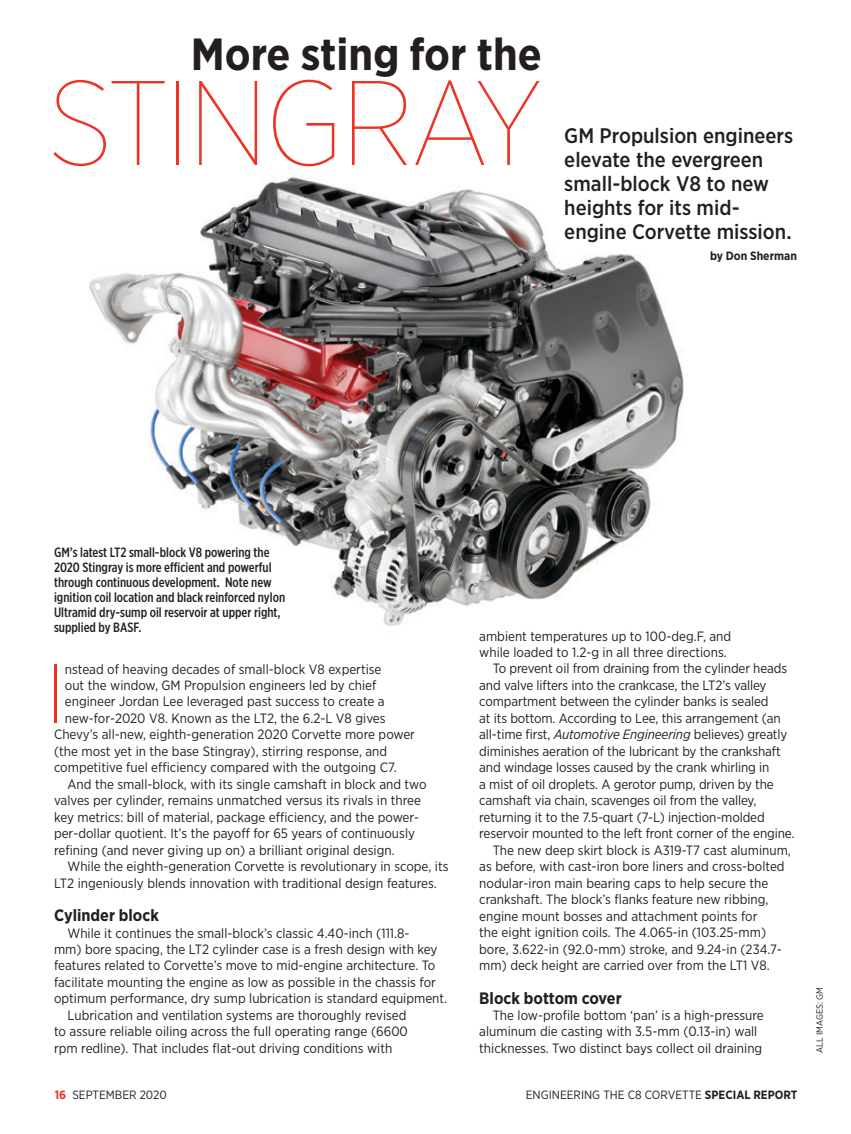
<style>
.page{position:relative;width:851px;height:1134px;background:#fff}
.page>*{position:absolute;margin:0;border:0;box-sizing:border-box;transform-origin:0 0}
.t1{font:100 120px "Gotham Narrow";letter-spacing:-.02em;color:#ee3224}
.t2{font:200 84.15px "Gotham Narrow";color:#ee3224}
.t3{font:700 45px "Gotham Narrow";color:#231f20}
.t4{font:500 21px/24px "Gotham Narrow";color:#231f20}
.t5{font:700 16.5px "Gotham Narrow";color:#231f20}
.t6{font:13.5px/16.5px "Gotham Narrow";color:#231f20}
.t7{font:500 13.5px/15px "Gotham X Narrow";color:#231f20}
.t8{font:12px "Gotham Narrow";color:#231f20}
.t9{font:700 12px "Gotham Narrow";color:#231f20}
.t10{font:9px "Gotham Narrow";color:#231f20}
.s1{font-style:italic}
.s2{font-weight:700;color:#ee3224}
.s3{font-weight:700}
</style>
<div class="page">
<img style="left:89px;top:176px;width:595px;height:450px">
<h3 class="t3" style="left:191px;top:26px;width:352px">More sting for the</h3>
<h1 class="t1" style="left:48px;top:51px;width:495px">STINGRAY</h1>
<h3 class="t4" style="left:564px;top:123px;width:230px">GM Propulsion engineers elevate the evergreen small-block V8 to new heights for its mid&shy;engine Corvette mission.</h3>
<p class="t9" style="left:710px;top:248px;width:88px">by Don Sherman</p>
<p class="t7" style="left:54px;top:544px;width:233px">GM’s latest LT2 small-block V8 powering the 2020 Stingray is more efficient and powerful through continuous development. Note new ignition coil location and black reinforced nylon Ultramid dry-sump oil reservoir at upper right, supplied by BASF.</p>
<h2 class="t2" style="left:46px;top:643px;width:21px">I</h2>
<p class="t6" style="left:65px;top:660px;width:318px">nstead of heaving decades of small-block V8 expertise</p>
<p class="t6" style="left:65px;top:677px;width:313px">out the window, GM Propulsion engineers led by chief</p>
<p class="t6" style="left:65px;top:693px;width:321px">engineer Jordan Lee leveraged past success to create a</p>
<p class="t6" style="left:65px;top:710px;width:322px">new-for-2020 V8. Known as the LT2, the 6.2-L V8 gives</p>
<p class="t6" style="left:54px;top:726px;width:362px">Chevy’s all-new, eighth-generation 2020 Corvette more power</p>
<p class="t6" style="left:54px;top:743px;width:335px">(the most yet in the base Stingray), stirring response, and</p>
<p class="t6" style="left:54px;top:759px;width:344px">competitive fuel efficiency compared with the outgoing C7.</p>
<p class="t6" style="left:68px;top:776px;width:360px">And the small-block, with its single camshaft in block and two</p>
<p class="t6" style="left:54px;top:792px;width:368px">valves per cylinder, remains unmatched versus its rivals in three</p>
<p class="t6" style="left:54px;top:809px;width:366px">key metrics: bill of material, package efficiency, and the power-</p>
<p class="t6" style="left:54px;top:825px;width:362px">per-dollar quotient. It’s the payoff for 65 years of continuously</p>
<p class="t6" style="left:54px;top:842px;width:342px">refining (and never giving up on) a brilliant original design.</p>
<p class="t6" style="left:68px;top:858px;width:382px">While the eighth-generation Corvette is revolutionary in scope, its</p>
<p class="t6" style="left:54px;top:875px;width:384px">LT2 ingeniously blends innovation with traditional design features.</p>
<p class="t5" style="left:54px;top:905px;width:106px">Cylinder block</p>
<p class="t6" style="left:68px;top:924px;width:343px">While it continues the small-block’s classic 4.40-inch (111.8-</p>
<p class="t6" style="left:54px;top:941px;width:385px">mm) bore spacing, the LT2 cylinder case is a fresh design with key</p>
<p class="t6" style="left:54px;top:957px;width:383px">features related to Corvette’s move to mid-engine architecture. To</p>
<p class="t6" style="left:54px;top:974px;width:383px">facilitate mounting the engine as low as possible in the chassis for</p>
<p class="t6" style="left:54px;top:990px;width:394px">optimum performance, dry sump lubrication is standard equipment.</p>
<p class="t6" style="left:68px;top:1007px;width:340px">Lubrication and ventilation systems are thoroughly revised</p>
<p class="t6" style="left:54px;top:1023px;width:355px">to assure reliable oiling across the full operating range (6600</p>
<p class="t6" style="left:54px;top:1040px;width:340px">rpm redline). That includes flat-out driving conditions with</p>
<p class="t6" style="left:479px;top:627px;width:253px">ambient temperatures up to 100-deg.F, and</p>
<p class="t6" style="left:479px;top:644px;width:249px">while loaded to 1.2-g in all three directions.</p>
<p class="t6" style="left:492px;top:660px;width:296px">To prevent oil from draining from the cylinder heads</p>
<p class="t6" style="left:479px;top:677px;width:289px">and valve lifters into the crankcase, the LT2’s valley</p>
<p class="t6" style="left:479px;top:693px;width:291px">compartment between the cylinder banks is sealed</p>
<p class="t6" style="left:479px;top:710px;width:303px">at its bottom. According to Lee, this arrangement (an</p>
<p class="t6" style="left:479px;top:726px;width:309px">all-time first, <span class="s1">Automotive Engineering</span> believes) greatly</p>
<p class="t6" style="left:479px;top:743px;width:303px">diminishes aeration of the lubricant by the crankshaft</p>
<p class="t6" style="left:479px;top:759px;width:292px">and windage losses caused by the crank whirling in</p>
<p class="t6" style="left:479px;top:776px;width:296px">a mist of oil droplets. A gerotor pump, driven by the</p>
<p class="t6" style="left:479px;top:792px;width:278px">camshaft via chain, scavenges oil from the valley,</p>
<p class="t6" style="left:479px;top:809px;width:287px">returning it to the 7.5-quart (7-L) injection-molded</p>
<p class="t6" style="left:479px;top:825px;width:317px">reservoir mounted to the left front corner of the engine.</p>
<p class="t6" style="left:492px;top:842px;width:299px">The new deep skirt block is A319-T7 cast aluminum,</p>
<p class="t6" style="left:479px;top:858px;width:307px">as before, with cast-iron bore liners and cross-bolted</p>
<p class="t6" style="left:479px;top:875px;width:291px">nodular-iron main bearing caps to help secure the</p>
<p class="t6" style="left:479px;top:891px;width:291px">crankshaft. The block’s flanks feature new ribbing,</p>
<p class="t6" style="left:479px;top:908px;width:280px">engine mount bosses and attachment points for</p>
<p class="t6" style="left:479px;top:924px;width:288px">the eight ignition coils. The 4.065-in (103.25-mm)</p>
<p class="t6" style="left:479px;top:941px;width:304px">bore, 3.622-in (92.0-mm) stroke, and 9.24-in (234.7-</p>
<p class="t6" style="left:479px;top:957px;width:292px">mm) deck height are carried over from the LT1 V8.</p>
<p class="t5" style="left:479px;top:987px;width:144px">Block bottom cover</p>
<p class="t6" style="left:479px;top:1007px;width:286px;text-indent:14px">The low-profile bottom ‘pan’ is a high-pressure aluminum die casting with 3.5-mm (0.13-in) wall thicknesses. Two distinct bays collect oil draining</p>
<p class="t8" style="left:55px;top:1087px;width:114px"><span class="s2">16</span> SEPTEMBER 2020</p>
<p class="t8" style="left:526px;top:1087px;width:273px">ENGINEERING THE C8 CORVETTE <span class="s3">SPECIAL REPORT</span></p>
<p class="t10" style="left:814px;top:1053px;width:67px;rotate:-90deg">ALL IMAGES: GM</p>
</div>
